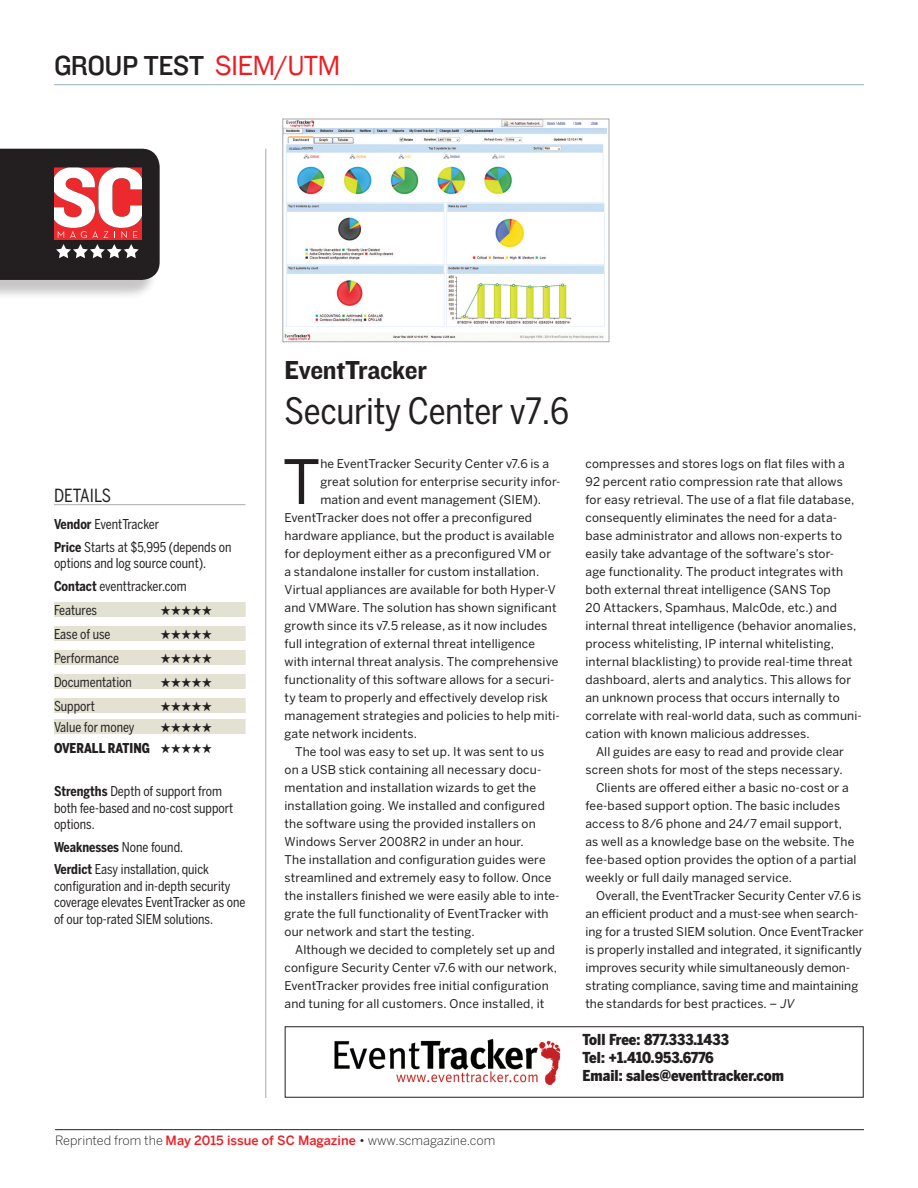
<style>
.page{position:relative;width:918px;height:1188px;background:#fff}
.page>*{position:absolute;margin:0;border:0;box-sizing:border-box;transform-origin:0 0}
._3_body_w_initial_ca{font:60.6px "Benton Sans";color:#231f20}
._1b_Head{font:36px "Benton Sans Cond";letter-spacing:-.01em;color:#231f20}
.RUBRIC{font:28.5px "Knockout 31 Junior Middlewt";letter-spacing:-.02em;color:#231f20}
._1a_Head{font:27px "Knockout 51 Middleweight";letter-spacing:-.01em;color:#231f20}
.Rating_head{font:18px "Benton Sans Cond";color:#231f20;scale:.94 1}
.t1{font:900 15px "Benton Sans Cond";color:#231f20}
._2_details{font:13.5px/16.5px "Benton Sans Cond";color:#231f20;scale:.94 1}
._4_Rating_F-E-P-D-S{font:13.5px "Benton Sans Cond";color:#231f20;scale:.94 1}
._4_Rating_F-E-P-D-S-2{font:13.5px "Zapf Dingbats ITC";color:#231f20;scale:.94 1}
._2_details-2{font:700 13.5px "Benton Sans Cond";letter-spacing:-.005em;color:#231f20;scale:.94 1}
._6_Rating_OVERALL{font:900 13.5px "Benton Sans Cond";color:#231f20;scale:.94 1}
._5_Rating_-_Value_fo{font:13.5px "Benton Sans Cond";color:#231f20;scale:.94 1}
._5_Rating_-_Value_fo-2{font:13.5px "Zapf Dingbats ITC";color:#231f20;scale:.94 1}
.t2{font:300 12.75px "Benton Sans";color:#231f20}
.body_w_indent{font:12px/18px "Benton Sans";letter-spacing:.01em;color:#231f20}
._3_body_w_initial_ca-2{font:12px "Benton Sans";letter-spacing:.015em;color:#231f20}
.s1{font-family:"Franklin Gothic";color:#ee1d23}
.s2{font-weight:700}
.s3{font-weight:400}
.s4{font-style:italic}
.s5{font-weight:500;color:#ee1d23}
</style>
<div class="page">
<div style="left:0;top:152px;width:159px;height:148px;background:#231f20;opacity:.25"></div>
<hr style="left:55px;top:1129px;width:809px;height:1px;background:#231f20">
<hr style="left:54px;top:504px;width:192px;height:1px;background:#a8a9ad">
<div style="left:54px;top:602px;width:192px;height:15px;background:#e2e1d2"></div>
<div style="left:54px;top:626px;width:192px;height:15px;background:#e2e1d2"></div>
<div style="left:54px;top:650px;width:192px;height:15px;background:#e2e1d2"></div>
<div style="left:54px;top:674px;width:192px;height:15px;background:#e2e1d2"></div>
<div style="left:54px;top:698px;width:192px;height:15px;background:#e2e1d2"></div>
<div style="left:54px;top:719px;width:192px;height:15px;background:#e2e1d2"></div>
<hr style="left:54px;top:84px;width:810px;height:1px;background:#99b3c0">
<hr style="left:266px;top:149px;width:1px;height:949px;background:#a8a9ad">
<svg style="left:0;top:149px;width:160px;height:131px"></svg>
<img style="left:285px;top:121px;width:322px;height:219px">
<div style="left:283px;top:119px;width:326px;height:223px;border:1px solid #a8a9ad"></div>
<img style="left:334px;top:1039px;width:226px;height:46px">
<p class="RUBRIC" style="left:54px;top:46px;width:288px">GROUP TEST <span class="s1">SIEM/UTM</span></p>
<p class="Rating_head" style="left:54px;top:485px;width:62px">DETAILS</p>
<p class="_2_details" style="left:54px;top:516px;width:114px"><span class="s2">Vendor</span> EventTracker</p>
<p class="_2_details" style="left:54px;top:539px;width:190px"><span class="s2">Price</span> Starts at $5,995 (depends on options and log source count).</p>
<p class="_2_details" style="left:54px;top:578px;width:143px"><span class="s2">Contact</span> eventtracker.com</p>
<p class="_4_Rating_F-E-P-D-S" style="left:54px;top:602px;width:47px">Features</p>
<p class="_4_Rating_F-E-P-D-S-2" style="left:160px;top:604px;width:57px">★★★★★</p>
<p class="_4_Rating_F-E-P-D-S" style="left:54px;top:626px;width:62px">Ease of use</p>
<p class="_4_Rating_F-E-P-D-S-2" style="left:160px;top:628px;width:57px">★★★★★</p>
<p class="_4_Rating_F-E-P-D-S" style="left:54px;top:650px;width:71px">Performance</p>
<p class="_4_Rating_F-E-P-D-S-2" style="left:161px;top:652px;width:57px">★★★★★</p>
<p class="_4_Rating_F-E-P-D-S" style="left:54px;top:674px;width:84px">Documentation</p>
<p class="_4_Rating_F-E-P-D-S-2" style="left:161px;top:676px;width:57px">★★★★★</p>
<p class="_4_Rating_F-E-P-D-S" style="left:54px;top:698px;width:45px">Support</p>
<p class="_4_Rating_F-E-P-D-S-2" style="left:160px;top:700px;width:57px">★★★★★</p>
<p class="_5_Rating_-_Value_fo" style="left:54px;top:719px;width:87px">Value for money</p>
<p class="_5_Rating_-_Value_fo-2" style="left:160px;top:721px;width:57px">★★★★★</p>
<p class="_6_Rating_OVERALL" style="left:54px;top:740px;width:170px">OVERALL RATING ★★★★★</p>
<p class="_2_details" style="left:54px;top:783px;width:192px"><span class="s2">Strengths</span> Depth of support from both fee-based and no-cost support options.</p>
<p class="_2_details-2" style="left:54px;top:839px;width:139px">Weaknesses <span class="s3">None found.</span></p>
<p class="_2_details" style="left:54px;top:861px;width:205px"><span class="s2">Verdict</span> Easy installation, quick configuration and in-depth security coverage elevates EventTracker as one of our top-rated SIEM solutions.</p>
<p class="_1a_Head" style="left:285px;top:352px;width:144px">EventTracker</p>
<p class="_1b_Head" style="left:285px;top:390px;width:286px">Security Center v7.6</p>
<p class="_3_body_w_initial_ca" style="left:283px;top:446px;width:39px">T</p>
<p class="_3_body_w_initial_ca-2" style="left:320px;top:457px;width:230px">he EventTracker Security Center v7.6 is a</p>
<p class="_3_body_w_initial_ca-2" style="left:320px;top:475px;width:241px">great solution for enterprise security infor-</p>
<p class="_3_body_w_initial_ca-2" style="left:320px;top:493px;width:222px">mation and event management (SIEM).</p>
<p class="_3_body_w_initial_ca-2" style="left:285px;top:511px;width:249px">EventTracker does not offer a preconfigured</p>
<p class="_3_body_w_initial_ca-2" style="left:285px;top:529px;width:271px">hardware appliance, but the product is available</p>
<p class="_3_body_w_initial_ca-2" style="left:285px;top:547px;width:268px">for deployment either as a preconfigured VM or</p>
<p class="_3_body_w_initial_ca-2" style="left:285px;top:565px;width:256px">a standalone installer for custom installation.</p>
<p class="_3_body_w_initial_ca-2" style="left:285px;top:583px;width:273px">Virtual appliances are available for both Hyper-V</p>
<p class="_3_body_w_initial_ca-2" style="left:285px;top:601px;width:274px">and VMWare. The solution has shown significant</p>
<p class="_3_body_w_initial_ca-2" style="left:285px;top:619px;width:264px">growth since its v7.5 release, as it now includes</p>
<p class="_3_body_w_initial_ca-2" style="left:285px;top:637px;width:252px">full integration of external threat intelligence</p>
<p class="_3_body_w_initial_ca-2" style="left:285px;top:655px;width:275px">with internal threat analysis. The comprehensive</p>
<p class="_3_body_w_initial_ca-2" style="left:285px;top:673px;width:272px">functionality of this software allows for a securi-</p>
<p class="_3_body_w_initial_ca-2" style="left:285px;top:691px;width:265px">ty team to properly and effectively develop risk</p>
<p class="_3_body_w_initial_ca-2" style="left:285px;top:709px;width:277px">management strategies and policies to help miti-</p>
<p class="_3_body_w_initial_ca-2" style="left:285px;top:727px;width:134px">gate network incidents.</p>
<p class="body_w_indent" style="left:285px;top:742px;width:277px;text-indent:10px">The tool was easy to set up. It was sent to us on a USB stick containing all necessary docu&shy;mentation and installation wizards to get the installation going. We installed and configured the software using the provided installers on Windows Server 2008R2 in under an hour.<br>The installation and configuration guides were streamlined and extremely easy to follow. Once the installers finished we were easily able to inte&shy;grate the full functionality of EventTracker with our network and start the testing.</p>
<p class="body_w_indent" style="left:285px;top:940px;width:274px;text-indent:10px">Although we decided to completely set up and configure Security Center v7.6 with our network, EventTracker provides free initial configuration and tuning for all customers. Once installed, it</p>
<p class="body_w_indent" style="left:586px;top:454px;width:278px">compresses and stores logs on flat files with a 92 percent ratio compression rate that allows for easy retrieval. The use of a flat file database, consequently eliminates the need for a data&shy;base administrator and allows non-experts to easily take advantage of the software’s stor-<br>age functionality. The product integrates with both external threat intelligence (SANS Top<br>20 Attackers, Spamhaus, Malc0de, etc.) and internal threat intelligence (behavior anomalies, process whitelisting, IP internal whitelisting, internal blacklisting) to provide real-time threat dashboard, alerts and analytics. This allows for an unknown process that occurs internally to correlate with real-world data, such as communi&shy;cation with known malicious addresses.</p>
<p class="body_w_indent" style="left:586px;top:742px;width:260px;text-align:right">All guides are easy to read and provide clear screen shots for most of the steps necessary.</p>
<p class="body_w_indent" style="left:586px;top:778px;width:273px;text-indent:10px">Clients are offered either a basic no-cost or a fee-based support option. The basic includes access to 8/6 phone and 24/7 email support, as well as a knowledge base on the website. The fee-based option provides the option of a partial weekly or full daily managed service.</p>
<p class="body_w_indent" style="left:586px;top:886px;width:280px;text-indent:10px">Overall, the EventTracker Security Center v7.6 is an efficient product and a must-see when search&shy;ing for a trusted SIEM solution. Once EventTracker is properly installed and integrated, it significantly improves security while simultaneously demon&shy;strating compliance, saving time and maintaining the standards for best practices. – <span class="s4">JV</span></p>
<p class="t1" style="left:583px;top:1031px;width:148px">Toll Free: 877.333.1433</p>
<p class="t1" style="left:583px;top:1049px;width:133px">Tel: +1.410.953.6776</p>
<p class="t1" style="left:583px;top:1067px;width:203px">Email: sales@eventtracker.com</p>
<p class="t2" style="left:55px;top:1133px;width:442px">Reprinted from the <span class="s5">May 2015 issue of SC Magazine</span> • www.scmagazine.com</p>
</div>
